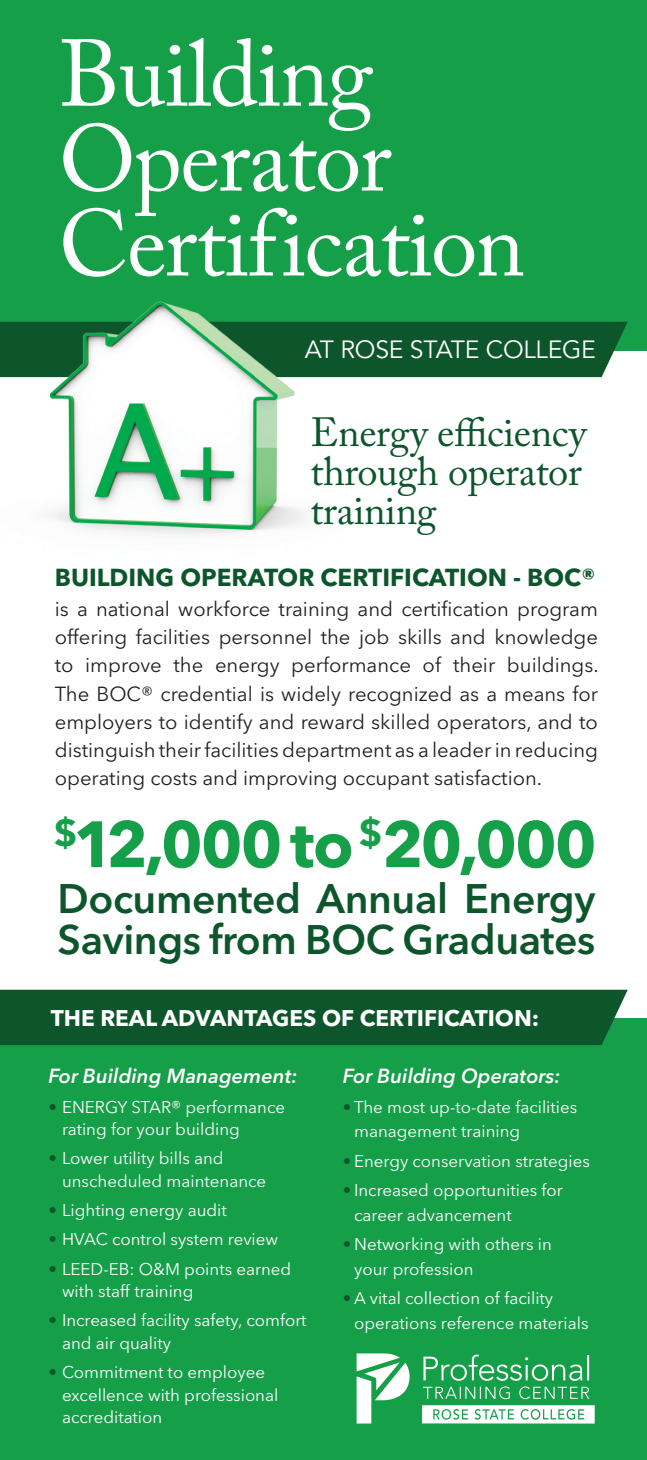
<style>
.page{position:relative;width:647px;height:1460px;background:#fff}
.page>*{position:absolute;margin:0;border:0;box-sizing:border-box;transform-origin:0 0}
.t1{font:93.6px/84.8px "Adobe Caslon Pro";letter-spacing:-.02em;color:#fff}
.t2{font:700 64.58px "Avenir Next LT Pro";letter-spacing:-.03em;color:#169f49}
.t3{font:600 40.95px/40.9px "Avenir Next LT Pro";letter-spacing:-.01em;color:#0d562c}
.t4{font:40.5px/38.7px "Adobe Caslon Pro";letter-spacing:-.01em;color:#0d562c;text-align:justify}
.t5{font:24.75px "Avenir LT Std";letter-spacing:-.01em;color:#fff}
.t6{font:700 24.3px "Avenir Next LT Pro";color:#0d562c}
.t7{font:700 22.5px "Avenir Next LT Pro";color:#fff}
.t8{font:20.25px/28.1px "Avenir Next LT Pro";color:#231f20;text-align:justify}
.t9{font:italic 600 20.25px "Avenir Next LT Pro";color:#fff}
.t10{font:16.88px/22.5px "Avenir Next LT Pro";color:#fff}
.s1{color:#0d562c}
</style>
<div class="page">
<div style="left:0;top:0;width:646px;height:351px;background:#169f49"></div>
<div style="left:0;top:1018px;width:646px;height:441px;background:#169f49"></div>
<div style="left:0;top:322px;width:627px;height:55px;background:#0d562c"></div>
<img style="left:1px;top:301px;width:343px;height:234px">
<div style="left:0;top:989px;width:627px;height:56px;background:#0d562c"></div>
<div style="left:422px;top:1405px;width:172px;height:18px;background:#fff"></div>
<svg style="left:433px;top:1409px;width:151px;height:10px"></svg>
<svg style="left:423px;top:1354px;width:166px;height:26px"></svg>
<svg style="left:423px;top:1386px;width:166px;height:13px"></svg>
<svg style="left:356px;top:1353px;width:53px;height:70px"></svg>
<h1 class="t1" style="left:59px;top:31px;width:467px">Building<br>Operator<br>Certification</h1>
<h3 class="t5" style="left:304px;top:336px;width:292px">AT ROSE STATE COLLEGE</h3>
<h3 class="t4" style="left:310px;top:413px;width:277px">Energy efficiency through operator training</h3>
<h3 class="t6" style="left:55px;top:562px;width:49px">BUILDING</h3>
<h3 class="t6" style="left:180px;top:562px;width:54px">OPERA</h3>
<h3 class="t6" style="left:264px;top:562px;width:73px">TOR CER</h3>
<h3 class="t6" style="left:368px;top:562px;width:28px">TIFICA</h3>
<h3 class="t6" style="left:445px;top:562px;width:30px">TION</h3>
<h3 class="t6" style="left:513px;top:562px;width:84px">- BOC®</h3>
<p class="t8" style="left:55px;top:595px;width:545px">is a national workforce training and certification program offering facilities personnel the job skills and knowledge to improve the energy performance of their buildings.<br>The BOC® credential is widely recognized as a means for employers to identify and reward skilled operators, and to distinguish their facilities department as a leader in reducing operating costs and improving occupant satisfaction.</p>
<h2 class="t2" style="left:53px;top:805px;width:544px"><sup>$</sup> 12,000 TO <sup>$</sup>20,000</h2>
<h3 class="t3" style="left:58px;top:878px;width:539px">Documented Annual Energy<br>Savings from BOC Graduates</h3>
<h3 class="t7" style="left:51px;top:1004px;width:490px">THE REAL ADVANTAGES OF CERTIFICATION:</h3>
<p class="t9" style="left:48px;top:1064px;width:250px">For Building Management:</p>
<p class="t10" style="left:62px;top:1095px;width:224px;text-indent:-14px"><span class="s1">•</span> ENERGY STAR® performance rating for your building</p>
<p class="t10" style="left:62px;top:1147px;width:206px;text-indent:-14px"><span class="s1">•</span> Lower utility bills and unscheduled maintenance</p>
<p class="t10" style="left:48px;top:1199px;width:180px"><span class="s1">•</span> Lighting energy audit</p>
<p class="t10" style="left:48px;top:1228px;width:231px"><span class="s1">•</span> HVAC control system review</p>
<p class="t10" style="left:62px;top:1257px;width:231px;text-indent:-14px"><span class="s1">•</span> LEED-EB: O&amp;M points earned with staff training</p>
<p class="t10" style="left:62px;top:1309px;width:246px;text-indent:-14px"><span class="s1">•</span> Increased facility safety, comfort and air quality</p>
<p class="t10" style="left:62px;top:1360px;width:218px;text-indent:-14px"><span class="s1">•</span> Commitment to employee excellence with professional accreditation</p>
<p class="t9" style="left:342px;top:1064px;width:219px">For Building Operators:</p>
<p class="t10" style="left:354px;top:1094px;width:224px;line-height:24.8px;text-indent:-11px"><span class="s1">•</span> The most up-to-date facilities management training</p>
<p class="t10" style="left:342px;top:1149px;width:248px"><span class="s1">•</span> Energy conservation strategies</p>
<p class="t10" style="left:354px;top:1177px;width:210px;line-height:24.8px;text-indent:-11px"><span class="s1">•</span> Increased opportunities for career advancement</p>
<p class="t10" style="left:354px;top:1231px;width:199px;line-height:24.8px;text-indent:-11px"><span class="s1">•</span> Networking with others in your profession</p>
<p class="t10" style="left:354px;top:1285px;width:236px;line-height:24.8px;text-indent:-11px"><span class="s1">•</span> A vital collection of facility operations reference materials</p>
</div>
